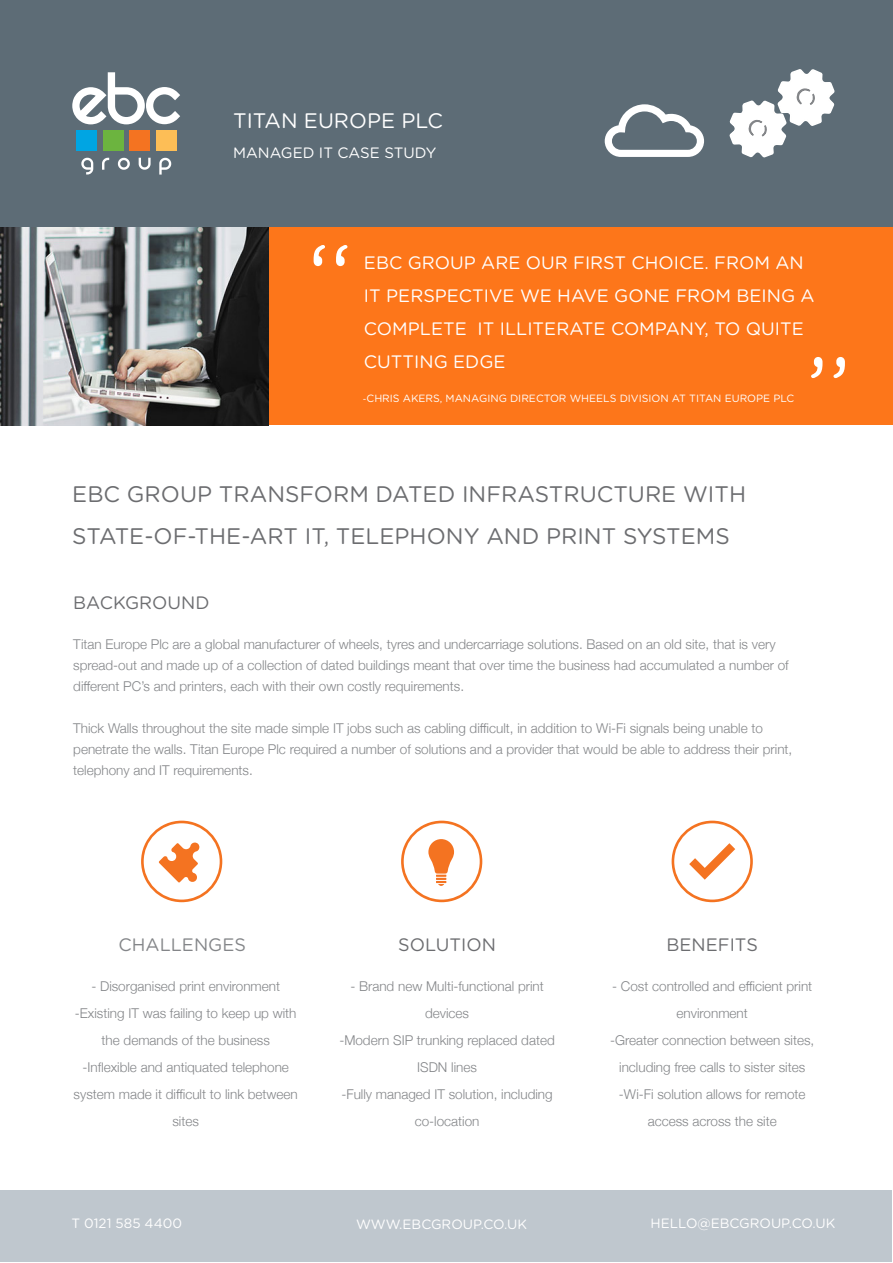
<style>
.page{position:relative;width:893px;height:1263px;background:#fff}
.page>*{position:absolute;margin:0;border:0;box-sizing:border-box;transform-origin:0 0}
.t1{font:22.5px/42px "Gotham Rounded";color:#6c6d70}
.t2{font:21px "Gotham Rounded";color:#fff}
.t3{font:18px/33px "Gotham Rounded";color:#fff}
.t4{font:18px "Gotham Rounded";color:#6c6d70}
.t5{font:18px "Gotham Rounded";color:#848689}
.t6{font:15px "Gotham Rounded";color:#fff}
.t7{font:300 13.5px/27px "Helvetica Neue";color:#848689;text-align:center}
.t8{font:13.5px "Gotham Rounded";color:#fff}
.t9{font:10.5px "Gotham Rounded";color:#fff}
.s1{font-size:9px}
</style>
<div class="page">
<div style="left:0;top:0;width:893px;height:227px;background:#5d6c76"></div>
<div style="left:268px;top:227px;width:625px;height:198px;background:#fd761a"></div>
<svg style="left:314px;top:245px;width:33px;height:21px"></svg>
<svg style="left:811px;top:357px;width:34px;height:21px"></svg>
<svg style="left:72px;top:72px;width:108px;height:52px"></svg>
<div style="left:77px;top:130px;width:20px;height:21px;background:#00a5e3"></div>
<div style="left:103px;top:130px;width:20px;height:21px;background:#6cb43f"></div>
<div style="left:130px;top:130px;width:20px;height:21px;background:#f47321"></div>
<div style="left:156px;top:130px;width:20px;height:21px;background:#fdbe56"></div>
<svg style="left:81px;top:158px;width:12px;height:16px"></svg>
<svg style="left:102px;top:158px;width:7px;height:12px"></svg>
<svg style="left:118px;top:158px;width:12px;height:12px"></svg>
<svg style="left:139px;top:158px;width:12px;height:12px"></svg>
<svg style="left:159px;top:158px;width:12px;height:17px"></svg>
<div style="left:1px;top:1191px;width:891px;height:71px;background:#bfc7ce"></div>
<svg style="left:401px;top:821px;width:81px;height:81px"></svg>
<svg style="left:141px;top:821px;width:81px;height:81px"></svg>
<svg style="left:672px;top:821px;width:81px;height:81px"></svg>
<img style="left:1px;top:227px;width:268px;height:198px">
<svg style="left:605px;top:104px;width:99px;height:53px"></svg>
<svg style="left:729px;top:69px;width:106px;height:89px"></svg>
<p class="t2" style="left:233px;top:106px;width:211px">TITAN EUROPE PLC</p>
<p class="t6" style="left:233px;top:142px;width:205px">MANAGED IT CASE STUDY</p>
<p class="t3" style="left:364px;top:245px;width:452px">EBC GROUP ARE OUR FIRST CHOICE. FROM AN<br>IT PERSPECTIVE WE HAVE GONE FROM BEING A<br>COMPLETE IT ILLITERATE COMPANY, TO QUITE<br>CUTTING EDGE</p>
<p class="t9" style="left:363px;top:392px;width:433px"><span class="s1">-</span>CHRIS AKERS, MANAGING DIRECTOR WHEELS DIVISION AT TITAN EUROPE PLC</p>
<p class="t1" style="left:72px;top:472px;width:675px">EBC GROUP TRANSFORM DATED INFRASTRUCTURE WITH<br>STATE-OF-THE-ART IT, TELEPHONY AND PRINT SYSTEMS</p>
<p class="t4" style="left:73px;top:590px;width:138px">BACKGROUND</p>
<p class="t7" style="left:73px;top:632px;width:717px;line-height:21px;text-align:left">Titan Europe Plc are a global manufacturer of wheels, tyres and undercarriage solutions. Based on an old site, that is very spread-out and made up of a collection of dated buildings meant that over time the business had accumulated a number of different PC’s and printers, each with their own costly requirements.</p>
<p class="t7" style="left:73px;top:716px;width:721px;line-height:21px;text-align:left">Thick Walls throughout the site made simple IT jobs such as cabling difficult, in addition to Wi-Fi signals being unable to penetrate the walls. Titan Europe Plc required a number of solutions and a provider that would be able to address their print, telephony and IT requirements.</p>
<p class="t5" style="left:119px;top:932px;width:129px">CHALLENGES</p>
<p class="t4" style="left:398px;top:932px;width:99px">SOLUTION</p>
<p class="t7" style="left:91px;top:972px;width:190px">- Disorganised print environment</p>
<p class="t7" style="left:75px;top:999px;width:223px">-Existing IT was failing to keep up with the demands of the business</p>
<p class="t7" style="left:74px;top:1053px;width:226px">-Inflexible and antiquated telephone system made it difficult to link between sites</p>
<p class="t7" style="left:350px;top:972px;width:195px">- Brand new Multi-functional print devices</p>
<p class="t7" style="left:339px;top:1026px;width:217px">-Modern SIP trunking replaced dated<br>ISDN lines</p>
<p class="t7" style="left:341px;top:1080px;width:213px">-Fully managed IT solution, including co-location</p>
<p class="t4" style="left:667px;top:932px;width:93px">BENEFITS</p>
<p class="t7" style="left:612px;top:972px;width:202px">- Cost controlled and efficient print environment</p>
<p class="t7" style="left:610px;top:1026px;width:206px">-Greater connection between sites, including free calls to sister sites</p>
<p class="t7" style="left:619px;top:1080px;width:188px">-Wi-Fi solution allows for remote access across the site</p>
<p class="t8" style="left:71px;top:1214px;width:112px">T 0121 585 4400</p>
<p class="t8" style="left:356px;top:1215px;width:172px">WWW.EBCGROUP.CO.UK</p>
<p class="t8" style="left:651px;top:1214px;width:186px">HELLO@EBCGROUP.CO.UK</p>
</div>
